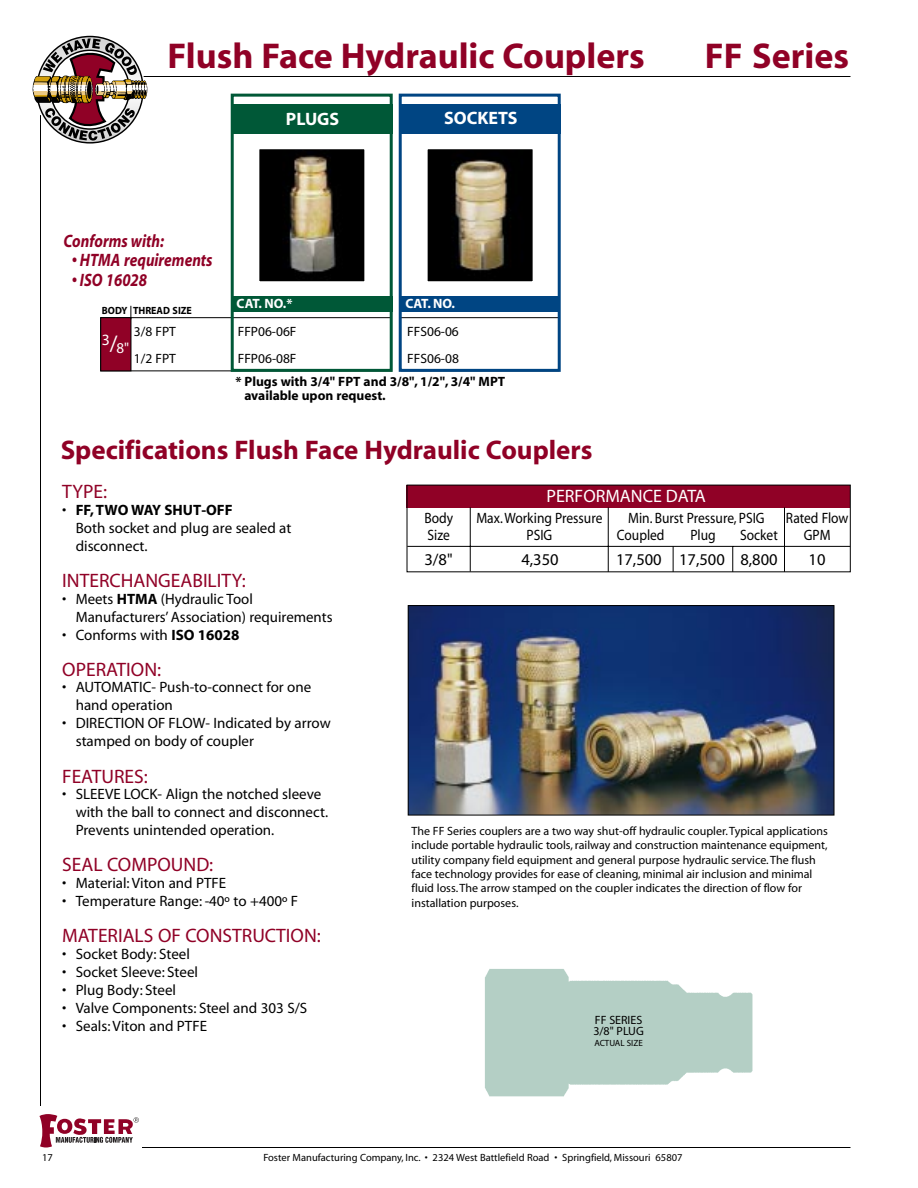
<style>
.page{position:relative;width:918px;height:1188px;background:#fff}
.page>*{position:absolute;margin:0;border:0;box-sizing:border-box;transform-origin:0 0}
.t1{font:700 36px "Myriad";color:#900126}
.t2{font:700 27px "Myriad";color:#900126}
.t3{font:19.5px "Myriad";color:#900126}
.t4{font:italic 700 18px "Myriad";color:#900126;scale:.85 1}
.t5{font:18px "Myriad";color:#fff}
.t6{font:700 18px "Myriad";color:#fff}
.t7{font:16.5px "Myriad";color:#000}
.t8{font:15px/18px "Myriad";color:#000}
.t9{font:15px/16.5px "Myriad";color:#000;scale:.9 1}
.t10{font:15px "Myriad";color:#fff}
.t11{font:700 13.5px/13.5px "Myriad";color:#000}
.t12{font:13.5px "Myriad";color:#000}
.t13{font:700 13.5px "Myriad";color:#fff}
.t14{font:12px/14.4px "Myriad";color:#000}
.t15{font:10.5px "Myriad";color:#000}
.t16{font:700 10.5px "Myriad";color:#000;scale:.95 1}
.t17{font:9px "Myriad";color:#000}
.s1{font-size:22.5px}
.s2{font-weight:700}
</style>
<div class="page">
<hr style="left:144px;top:76px;width:706px;height:1px;background:#000">
<hr style="left:40px;top:115px;width:1px;height:1033px;background:#000">
<hr style="left:40px;top:1147px;width:810px;height:1px;background:#000">
<svg style="left:32px;top:35px;width:115px;height:109px"></svg>
<div style="left:39px;top:1107px;width:102px;height:42px;background:#fff"></div>
<svg style="left:39px;top:1114px;width:100px;height:34px"></svg>
<div style="left:231px;top:296px;width:162px;height:16px;background:#005837"></div>
<div style="left:399px;top:296px;width:160px;height:16px;background:#004583"></div>
<div style="left:100px;top:317px;width:459px;height:54px;border:1px solid #000"></div>
<div style="left:101px;top:318px;width:30px;height:52px;background:#900126"></div>
<div style="left:100px;top:317px;width:31px;height:54px;border:1px solid #000"></div>
<div style="left:231px;top:104px;width:162px;height:29px;background:#005837"></div>
<div style="left:399px;top:104px;width:162px;height:29px;background:#004583"></div>
<div style="left:407px;top:485px;width:443px;height:22px;background:#900126"></div>
<hr style="left:470px;top:507px;width:1px;height:65px;background:#000">
<hr style="left:608px;top:507px;width:1px;height:65px;background:#000">
<hr style="left:784px;top:507px;width:1px;height:65px;background:#000">
<svg style="left:732px;top:547px;width:1px;height:23px"></svg>
<hr style="left:407px;top:546px;width:443px;height:1px;background:#000">
<div style="left:407px;top:485px;width:443px;height:87px;border:1px solid #000"></div>
<svg style="left:673px;top:546px;width:1px;height:26px"></svg>
<img style="left:410px;top:607px;width:422px;height:206px">
<div style="left:408px;top:605px;width:426px;height:210px;border:1px solid #000"></div>
<img style="left:485px;top:969px;width:268px;height:128px">
<img style="left:261px;top:151px;width:102px;height:129px">
<div style="left:258px;top:148px;width:108px;height:135px;border:2px solid #fff"></div>
<svg style="left:130px;top:305px;width:1px;height:14px"></svg>
<svg style="left:393px;top:316px;width:6px;height:56px"></svg>
<div style="left:399px;top:94px;width:162px;height:278px;border:3px solid #004583"></div>
<div style="left:231px;top:94px;width:162px;height:278px;border:3px solid #005837"></div>
<img style="left:429px;top:151px;width:102px;height:129px">
<div style="left:426px;top:148px;width:108px;height:135px;border:2px solid #fff"></div>
<h1 class="t1" style="left:168px;top:42px;width:479px">Flush Face Hydraulic Couplers</h1>
<h1 class="t1" style="left:705px;top:42px;width:146px">FF Series</h1>
<p class="t6" style="left:286px;top:112px;width:55px">PLUGS</p>
<p class="t6" style="left:444px;top:111px;width:75px">SOCKETS</p>
<p class="t4" style="left:63px;top:234px;width:120px">Conforms with:</p>
<p class="t4" style="left:72px;top:254px;width:167px">• HTMA requirements</p>
<p class="t4" style="left:72px;top:273px;width:90px">• ISO 16028</p>
<p class="t16" style="left:102px;top:307px;width:96px">BODY THREAD SIZE</p>
<p class="t13" style="left:237px;top:298px;width:57px">CAT. NO.*</p>
<p class="t13" style="left:405px;top:298px;width:51px">CAT. NO.</p>
<p class="t12" style="left:134px;top:326px;width:44px">3/8 FPT</p>
<p class="t12" style="left:238px;top:326px;width:60px">FFP06-06F</p>
<p class="t12" style="left:407px;top:326px;width:53px">FFS06-06</p>
<p class="t12" style="left:134px;top:353px;width:44px">1/2 FPT</p>
<p class="t12" style="left:238px;top:353px;width:60px">FFP06-08F</p>
<p class="t12" style="left:407px;top:353px;width:53px">FFS06-08</p>
<p class="t10" style="left:102px;top:342px;width:29px"><sup>3</sup><span class="s1">/</span>8"</p>
<p class="t11" style="left:244px;top:376px;width:262px;text-indent:-9px">* Plugs with 3/4" FPT and 3/8", 1/2", 3/4" MPT available upon request.</p>
<h2 class="t2" style="left:61px;top:439px;width:533px">Specifications Flush Face Hydraulic Couplers</h2>
<p class="t5" style="left:547px;top:489px;width:161px">PERFORMANCE DATA</p>
<p class="t9" style="left:424px;top:511px;width:33px">Body<br>Size</p>
<p class="t9" style="left:476px;top:511px;width:142px;text-align:center">Max. Working Pressure<br>PSIG</p>
<p class="t9" style="left:786px;top:511px;width:71px;text-align:center">Rated Flow<br>GPM</p>
<p class="t7" style="left:424px;top:553px;width:30px">3/8"</p>
<p class="t7" style="left:521px;top:553px;width:39px">4,350</p>
<p class="t7" style="left:809px;top:553px;width:18px">10</p>
<h3 class="t3" style="left:62px;top:484px;width:46px">TYPE:</h3>
<p class="t8" style="left:76px;top:502px;width:217px;text-indent:-14px">• <span class="s2">FF, TWO WAY SHUT-OFF<br></span>Both socket and plug are sealed at disconnect.</p>
<h3 class="t3" style="left:62px;top:573px;width:185px">INTERCHANGEABILITY:</h3>
<p class="t8" style="left:76px;top:591px;width:258px;text-indent:-14px">• Meets <span class="s2">HTMA</span> (Hydraulic Tool<br>Manufacturers’ Association) requirements</p>
<p class="t8" style="left:62px;top:627px;width:179px">• Conforms with <span class="s2">ISO 16028</span></p>
<h3 class="t3" style="left:62px;top:662px;width:101px">OPERATION:</h3>
<p class="t8" style="left:76px;top:680px;width:237px;text-indent:-14px">• AUTOMATIC- Push-to-connect for one hand operation</p>
<p class="t8" style="left:76px;top:716px;width:256px;text-indent:-14px">• DIRECTION OF FLOW- Indicated by arrow stamped on body of coupler</p>
<h3 class="t3" style="left:62px;top:769px;width:87px">FEATURES:</h3>
<p class="t8" style="left:76px;top:787px;width:254px;text-indent:-14px">• SLEEVE LOCK- Align the notched sleeve with the ball to connect and disconnect.<br>Prevents unintended operation.</p>
<h3 class="t3" style="left:62px;top:857px;width:153px">SEAL COMPOUND:</h3>
<p class="t8" style="left:62px;top:875px;width:166px">• Material: Viton and PTFE</p>
<p class="t8" style="left:62px;top:893px;width:238px">• Temperature Range: -40º to +400º F</p>
<h3 class="t3" style="left:62px;top:928px;width:260px">MATERIALS OF CONSTRUCTION:</h3>
<p class="t8" style="left:62px;top:946px;width:129px">• Socket Body: Steel</p>
<p class="t8" style="left:62px;top:964px;width:137px">• Socket Sleeve: Steel</p>
<p class="t8" style="left:62px;top:982px;width:115px">• Plug Body: Steel</p>
<p class="t8" style="left:62px;top:1000px;width:247px">• Valve Components: Steel and 303 S/S</p>
<p class="t8" style="left:62px;top:1018px;width:146px">• Seals: Viton and PTFE</p>
<p class="t9" style="left:617px;top:511px;width:166px;text-indent:11px">Min. Burst Pressure, PSIG<br>Coupled</p>
<p class="t9" style="left:690px;top:528px;width:30px">Plug</p>
<p class="t9" style="left:740px;top:528px;width:43px">Socket</p>
<p class="t7" style="left:616px;top:553px;width:163px">17,500 17,500 8,800</p>
<p class="t14" style="left:412px;top:825px;width:418px">The FF Series couplers are a two way shut-off hydraulic coupler. Typical applications include portable hydraulic tools, railway and construction maintenance equipment, utility company field equipment and general purpose hydraulic service. The flush face technology provides for ease of cleaning, minimal air inclusion and minimal fluid loss. The arrow stamped on the coupler indicates the direction of flow for installation purposes.</p>
<p class="t14" style="left:593px;top:1015px;width:52px;line-height:11.2px">FF SERIES<br>3/8" PLUG</p>
<p class="t17" style="left:594px;top:1040px;width:50px">ACTUAL SIZE</p>
<p class="t15" style="left:42px;top:1153px;width:12px">17</p>
<p class="t15" style="left:263px;top:1153px;width:421px">Foster Manufacturing Company, Inc. • 2324 West Battlefield Road • Springfield, Missouri 65807</p>
</div>
